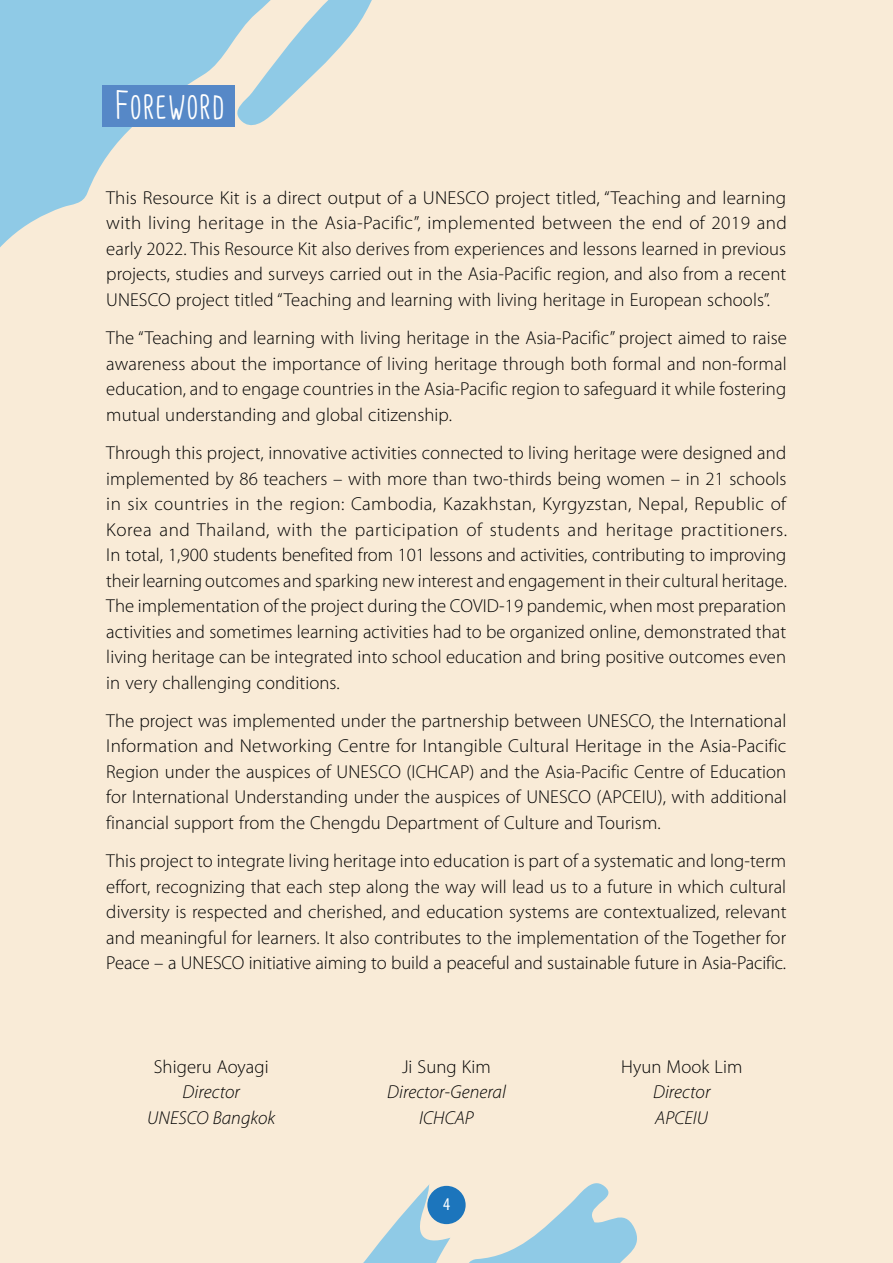
<style>
.page{position:relative;width:893px;height:1263px;background:#f9ebd7}
.page>*{position:absolute;margin:0;border:0;box-sizing:border-box;transform-origin:0 0}
.t1{font:37.5px "Cardenio Modern";letter-spacing:.05em;color:#fff}
.t2{font:300 18.75px/25.5px "Myriad Pro";letter-spacing:.005em;color:#000;text-align:justify}
.t3{font:italic 300 18.75px/25.5px "Myriad Pro";letter-spacing:.005em;color:#000;text-align:center}
.t4{font:condensed 18px "Myriad Pro";color:#fff}
</style>
<div class="page">
<div style="left:427px;top:1186px;width:39px;height:38px;background:#1c75bc;border-radius:50%"></div>
<div style="left:102px;top:85px;width:133px;height:41px;background:#5688c7"></div>
<h1 class="t1" style="left:115px;top:82px;width:111px">Foreword</h1>
<p class="t2" style="left:106px;top:185px;width:682px">This Resource Kit is a direct output of a UNESCO project titled, “Teaching and learning with living heritage in the Asia-Pacific”, implemented between the end of 2019 and early 2022. This Resource Kit also derives from experiences and lessons learned in previous projects, studies and surveys carried out in the Asia-Pacific region, and also from a recent UNESCO project titled “Teaching and learning with living heritage in European schools”.</p>
<p class="t2" style="left:106px;top:325px;width:682px">The “Teaching and learning with living heritage in the Asia-Pacific” project aimed to raise awareness about the importance of living heritage through both formal and non-formal education, and to engage countries in the Asia-Pacific region to safeguard it while fostering mutual understanding and global citizenship.</p>
<p class="t2" style="left:106px;top:440px;width:682px">Through this project, innovative activities connected to living heritage were designed and implemented by 86 teachers – with more than two-thirds being women – in 21 schools in six countries in the region: Cambodia, Kazakhstan, Kyrgyzstan, Nepal, Republic of Korea and Thailand, with the participation of students and heritage practitioners.<br>In total, 1,900 students benefited from 101 lessons and activities, contributing to improving their learning outcomes and sparking new interest and engagement in their cultural heritage.<br>The implementation of the project during the COVID-19 pandemic, when most preparation activities and sometimes learning activities had to be organized online, demonstrated that living heritage can be integrated into school education and bring positive outcomes even in very challenging conditions.</p>
<p class="t2" style="left:106px;top:708px;width:682px">The project was implemented under the partnership between UNESCO, the International Information and Networking Centre for Intangible Cultural Heritage in the Asia-Pacific Region under the auspices of UNESCO (ICHCAP) and the Asia-Pacific Centre of Education for International Understanding under the auspices of UNESCO (APCEIU), with additional financial support from the Chengdu Department of Culture and Tourism.</p>
<p class="t2" style="left:106px;top:848px;width:682px">This project to integrate living heritage into education is part of a systematic and long-term effort, recognizing that each step along the way will lead us to a future in which cultural diversity is respected and cherished, and education systems are contextualized, relevant and meaningful for learners. It also contributes to the implementation of the Together for Peace – a UNESCO initiative aiming to build a peaceful and sustainable future in Asia-Pacific.</p>
<p class="t2" style="left:154px;top:1054px;width:116px">Shigeru Aoyagi</p>
<p class="t3" style="left:147px;top:1079px;width:130px">Director<br>UNESCO Bangkok</p>
<p class="t2" style="left:402px;top:1054px;width:90px">Ji Sung Kim</p>
<p class="t3" style="left:387px;top:1079px;width:120px">Director-General<br>ICHCAP</p>
<p class="t4" style="left:443px;top:1193px;width:8px">4</p>
<p class="t2" style="left:621px;top:1054px;width:123px">Hyun Mook Lim</p>
<p class="t3" style="left:653px;top:1079px;width:59px;text-align:left">Director<br>APCEIU</p>
</div>
